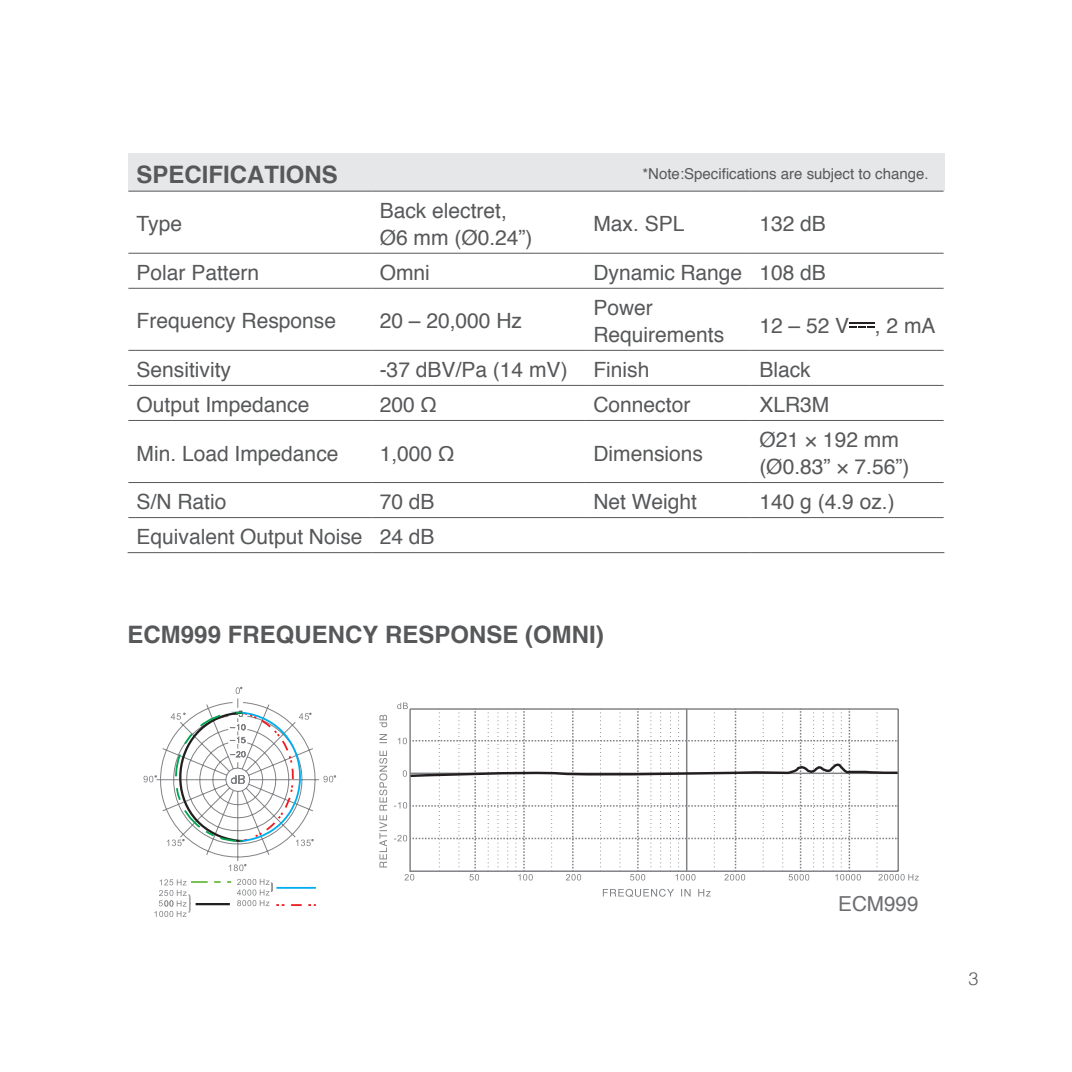
<style>
.page{position:relative;width:1072px;height:1072px;background:#fff}
.page>*{position:absolute;margin:0;border:0;box-sizing:border-box;transform-origin:0 0}
.t1{font:700 24px "Helvetica";color:#57585a}
.t2{font:21px/27px "Helvetica";color:#57585a}
.t3{font:20.7px "Helvetica";color:#6c6d70}
.t4{font:300 18px "Helvetica";color:#57585a}
.t5{font:15px "Helvetica";color:#57585a}
</style>
<div class="page">
<div style="left:128px;top:153px;width:816px;height:38px;background:#e6e7e9"></div>
<hr style="left:128px;top:191px;width:243px;height:1px;background:#57585a">
<hr style="left:371px;top:191px;width:214px;height:1px;background:#57585a">
<hr style="left:585px;top:191px;width:165px;height:1px;background:#57585a">
<hr style="left:750px;top:191px;width:193px;height:1px;background:#57585a">
<hr style="left:128px;top:253px;width:243px;height:1px;background:#57585a">
<hr style="left:371px;top:253px;width:214px;height:1px;background:#57585a">
<hr style="left:585px;top:253px;width:165px;height:1px;background:#57585a">
<hr style="left:750px;top:253px;width:193px;height:1px;background:#57585a">
<hr style="left:128px;top:288px;width:243px;height:1px;background:#57585a">
<hr style="left:371px;top:288px;width:214px;height:1px;background:#57585a">
<hr style="left:585px;top:288px;width:165px;height:1px;background:#57585a">
<hr style="left:750px;top:288px;width:193px;height:1px;background:#57585a">
<hr style="left:128px;top:350px;width:243px;height:1px;background:#57585a">
<hr style="left:371px;top:350px;width:214px;height:1px;background:#57585a">
<hr style="left:585px;top:350px;width:165px;height:1px;background:#57585a">
<hr style="left:750px;top:350px;width:193px;height:1px;background:#57585a">
<hr style="left:128px;top:385px;width:243px;height:1px;background:#57585a">
<hr style="left:371px;top:385px;width:214px;height:1px;background:#57585a">
<hr style="left:585px;top:385px;width:165px;height:1px;background:#57585a">
<hr style="left:750px;top:385px;width:193px;height:1px;background:#57585a">
<hr style="left:128px;top:420px;width:243px;height:1px;background:#57585a">
<hr style="left:371px;top:420px;width:214px;height:1px;background:#57585a">
<hr style="left:585px;top:420px;width:165px;height:1px;background:#57585a">
<hr style="left:750px;top:420px;width:193px;height:1px;background:#57585a">
<hr style="left:128px;top:482px;width:243px;height:1px;background:#57585a">
<hr style="left:371px;top:482px;width:214px;height:1px;background:#57585a">
<hr style="left:585px;top:482px;width:165px;height:1px;background:#57585a">
<hr style="left:750px;top:482px;width:193px;height:1px;background:#57585a">
<hr style="left:128px;top:517px;width:243px;height:1px;background:#57585a">
<hr style="left:371px;top:517px;width:214px;height:1px;background:#57585a">
<hr style="left:585px;top:517px;width:165px;height:1px;background:#57585a">
<hr style="left:750px;top:517px;width:193px;height:1px;background:#57585a">
<hr style="left:128px;top:552px;width:243px;height:1px;background:#57585a">
<hr style="left:371px;top:552px;width:214px;height:1px;background:#57585a">
<hr style="left:585px;top:552px;width:165px;height:1px;background:#57585a">
<hr style="left:750px;top:552px;width:194px;height:1px;background:#57585a">
<svg style="left:849px;top:322px;width:25px;height:6px"></svg>
<svg style="left:237px;top:879px;width:79px;height:27px"></svg>
<svg style="left:154px;top:879px;width:77px;height:37px"></svg>
<svg style="left:143px;top:686px;width:193px;height:185px"></svg>
<svg style="left:603px;top:888px;width:107px;height:9px"></svg>
<svg style="left:379px;top:714px;width:8px;height:153px"></svg>
<svg style="left:394px;top:702px;width:524px;height:178px"></svg>
<p class="t1" style="left:136px;top:159px;width:203px">SPECIFICATIONS</p>
<p class="t2" style="left:136px;top:211px;width:47px">Type</p>
<p class="t2" style="left:379px;top:197px;width:129px">Back electret,</p>
<p class="t2" style="left:379px;top:224px;width:154px">Ø6 mm (Ø0.24”)</p>
<p class="t5" style="left:642px;top:162px;width:287px">*Note:Specifications are subject to change.</p>
<p class="t2" style="left:593px;top:211px;width:93px">Max. SPL</p>
<p class="t2" style="left:759px;top:211px;width:68px">132 dB</p>
<p class="t2" style="left:136px;top:259px;width:124px">Polar Pattern</p>
<p class="t2" style="left:379px;top:259px;width:52px">Omni</p>
<p class="t2" style="left:593px;top:259px;width:150px">Dynamic Range</p>
<p class="t2" style="left:759px;top:259px;width:68px">108 dB</p>
<p class="t2" style="left:136px;top:308px;width:201px">Frequency Response</p>
<p class="t2" style="left:379px;top:308px;width:144px">20 – 20,000 Hz</p>
<p class="t2" style="left:593px;top:294px;width:132px">Power<br>Requirements</p>
<p class="t2" style="left:759px;top:312px;width:178px">12–52V , 2mA</p>
<p class="t2" style="left:136px;top:356px;width:96px">Sensitivity</p>
<p class="t2" style="left:379px;top:356px;width:189px">-37 dBV/Pa (14 mV)</p>
<p class="t2" style="left:593px;top:356px;width:58px">Finish</p>
<p class="t2" style="left:759px;top:356px;width:53px">Black</p>
<p class="t2" style="left:136px;top:392px;width:174px">Output Impedance</p>
<p class="t2" style="left:379px;top:392px;width:59px">200 Ω</p>
<p class="t2" style="left:593px;top:392px;width:98px">Connector</p>
<p class="t2" style="left:759px;top:392px;width:72px">XLR3M</p>
<p class="t2" style="left:136px;top:440px;width:203px">Min. Load Impedance</p>
<p class="t2" style="left:379px;top:440px;width:76px">1,000 Ω</p>
<p class="t2" style="left:593px;top:440px;width:111px">Dimensions</p>
<p class="t2" style="left:759px;top:427px;width:151px">Ø21 × 192 mm (Ø0.83” × 7.56”)</p>
<p class="t2" style="left:136px;top:489px;width:91px">S/N Ratio</p>
<p class="t2" style="left:379px;top:489px;width:56px">70 dB</p>
<p class="t2" style="left:593px;top:489px;width:105px">Net Weight</p>
<p class="t2" style="left:759px;top:489px;width:137px">140 g (4.9 oz.)</p>
<p class="t2" style="left:136px;top:524px;width:228px">Equivalent Output Noise</p>
<p class="t2" style="left:379px;top:524px;width:56px">24 dB</p>
<p class="t1" style="left:128px;top:619px;width:478px">ECM999 FREQUENCY RESPONSE (OMNI)</p>
<p class="t3" style="left:838px;top:887px;width:82px">ECM999</p>
<p class="t4" style="left:968px;top:963px;width:12px">3</p>
</div>
